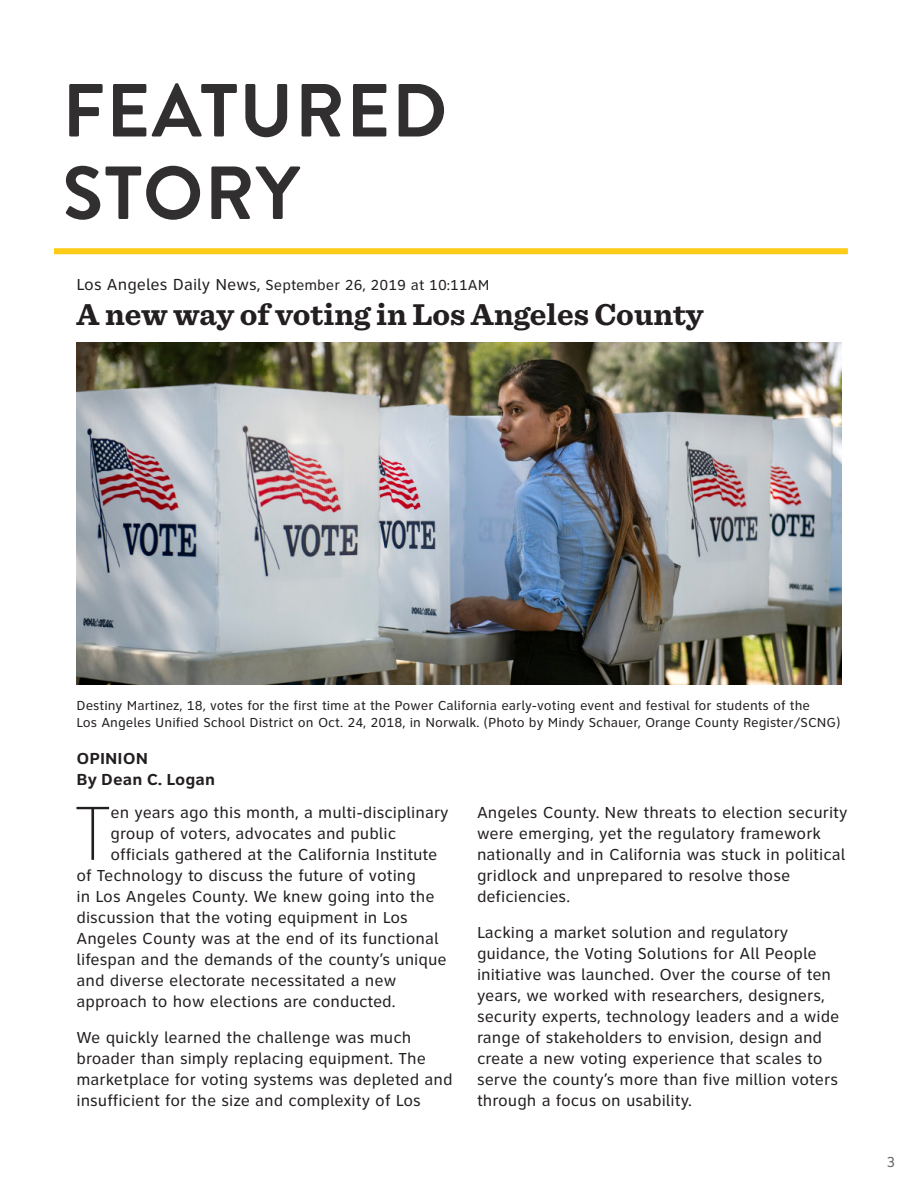
<style>
.page{position:relative;width:918px;height:1188px;background:#fff}
.page>*{position:absolute;margin:0;border:0;box-sizing:border-box;transform-origin:0 0}
.t1{font:100 79.5px "Clearview Text Xtra";color:#231f20}
.t2{font:700 75px "Brandon Grotesque";letter-spacing:.02em;color:#312f30}
.t3{font:700 31.5px "Sentinel";color:#231f20}
.t4{font:16.5px/21px "Clearview Text";color:#231f20}
.t5{font:700 16.5px "Clearview Text";color:#231f20}
.t6{font:15px "Clearview Text";color:#231f20}
.t7{font:15px "Clearview ADA";color:#636366}
.t8{font:13.5px/16.2px "Clearview Text";color:#231f20}
.s1{font-size:16.5px}
</style>
<div class="page">
<div style="left:54px;top:248px;width:794px;height:6px;background:#fecb17"></div>
<img style="left:76px;top:342px;width:765px;height:342px">
<p class="t2" style="left:62px;top:58px;width:386px">FEATURED</p>
<p class="t2" style="left:62px;top:141px;width:239px">STORY</p>
<p class="t6" style="left:76px;top:277px;width:415px"><span class="s1">Los Angeles Daily News,</span> September 26, 2019 at 10:11AM</p>
<p class="t3" style="left:76px;top:289px;width:629px">A new way of voting in Los Angeles County</p>
<p class="t8" style="left:76px;top:698px;width:765px">Destiny Martinez, 18, votes for the first time at the Power California early-voting event and festival for students of the<br>Los Angeles Unified School District on Oct. 24, 2018, in Norwalk. (Photo by Mindy Schauer, Orange County Register/SCNG)</p>
<p class="t5" style="left:76px;top:749px;width:73px">OPINION</p>
<p class="t5" style="left:76px;top:770px;width:140px">By Dean C. Logan</p>
<p class="t4" style="left:477px;top:802px;width:372px">Angeles County. New threats to election security were emerging, yet the regulatory framework nationally and in California was stuck in political gridlock and unprepared to resolve those deficiencies.</p>
<p class="t4" style="left:477px;top:922px;width:364px">Lacking a market solution and regulatory guidance, the Voting Solutions for All People initiative was launched. Over the course of ten years, we worked with researchers, designers, security experts, technology leaders and a wide range of stakeholders to envision, design and create a new voting experience that scales to serve the county’s more than five million voters through a focus on usability.</p>
<p class="t1" style="left:75px;top:792px;width:37px">T</p>
<p class="t4" style="left:111px;top:802px;width:340px">en years ago this month, a multi-disciplinary</p>
<p class="t4" style="left:111px;top:823px;width:287px">group of voters, advocates and public</p>
<p class="t4" style="left:111px;top:844px;width:328px">officials gathered at the California Institute</p>
<p class="t4" style="left:76px;top:865px;width:341px">of Technology to discuss the future of voting</p>
<p class="t4" style="left:76px;top:886px;width:360px">in Los Angeles County. We knew going into the</p>
<p class="t4" style="left:76px;top:907px;width:333px">discussion that the voting equipment in Los</p>
<p class="t4" style="left:76px;top:928px;width:364px">Angeles County was at the end of its functional</p>
<p class="t4" style="left:76px;top:949px;width:372px">lifespan and the demands of the county’s unique</p>
<p class="t4" style="left:76px;top:970px;width:321px">and diverse electorate necessitated a new</p>
<p class="t4" style="left:76px;top:991px;width:321px">approach to how elections are conducted.</p>
<p class="t4" style="left:76px;top:1027px;width:378px">We quickly learned the challenge was much broader than simply replacing equipment. The marketplace for voting systems was depleted and insufficient for the size and complexity of Los</p>
<p class="t7" style="left:887px;top:1152px;width:10px">3</p>
</div>
